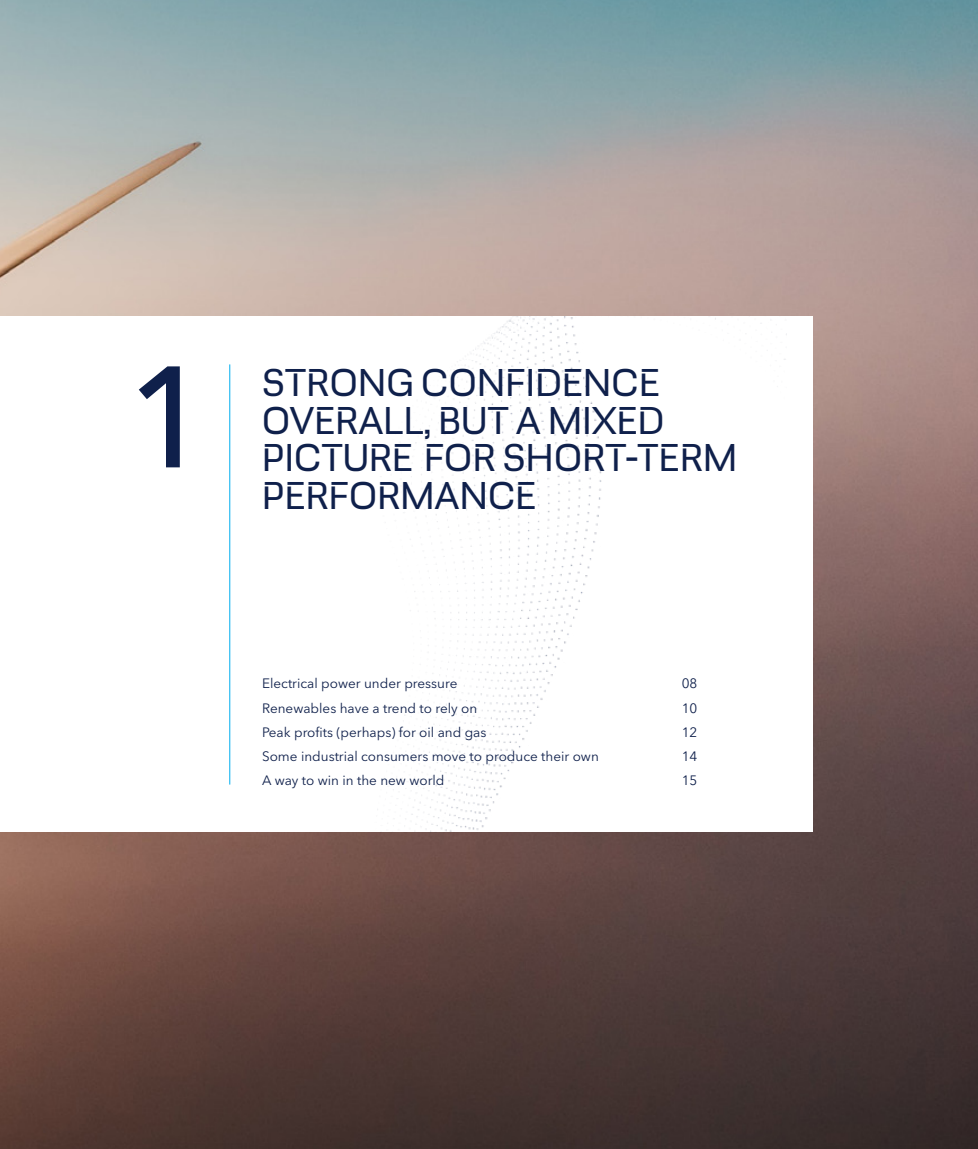
<style>
.page{position:relative;width:978px;height:1149px;background:#fff}
.page>*{position:absolute;margin:0;border:0;box-sizing:border-box;transform-origin:0 0}
.t1{font:500 142.5px "Avenir Next LT Pro";color:#0f204b}
.t2{font:36px/37.5px "DNV Display";letter-spacing:.01em;color:#0f204b}
.t3{font:13.5px "Avenir Next LT Pro";color:#0f204b}
</style>
<div class="page">
<img style="left:0;top:0;width:978px;height:1148px">
<div style="left:0;top:317px;width:812px;height:514px;background:#fff"></div>
<img style="left:377px;top:317px;width:409px;height:514px">
<hr style="left:229px;top:364px;width:1px;height:420px;background:#00aeef">
<h1 class="t1" style="left:126px;top:331px;width:86px">1</h1>
<h2 class="t2" style="left:262px;top:362px;width:476px">STRONG CONFIDENCE<br>OVERALL, BUT A MIXED<br>PICTURE FOR SHORT-TERM<br>PERFORMANCE</h2>
<p class="t3" style="left:262px;top:675px;width:197px">Electrical power under pressure</p>
<p class="t3" style="left:682px;top:675px;width:17px">08</p>
<p class="t3" style="left:262px;top:699px;width:217px">Renewables have a trend to rely on</p>
<p class="t3" style="left:682px;top:699px;width:17px">10</p>
<p class="t3" style="left:262px;top:723px;width:226px">Peak profits (perhaps) for oil and gas</p>
<p class="t3" style="left:682px;top:723px;width:17px">12</p>
<p class="t3" style="left:262px;top:747px;width:338px">Some industrial consumers move to produce their own</p>
<p class="t3" style="left:682px;top:747px;width:17px">14</p>
<p class="t3" style="left:262px;top:771px;width:184px">A way to win in the new world</p>
<p class="t3" style="left:682px;top:771px;width:17px">15</p>
</div>
